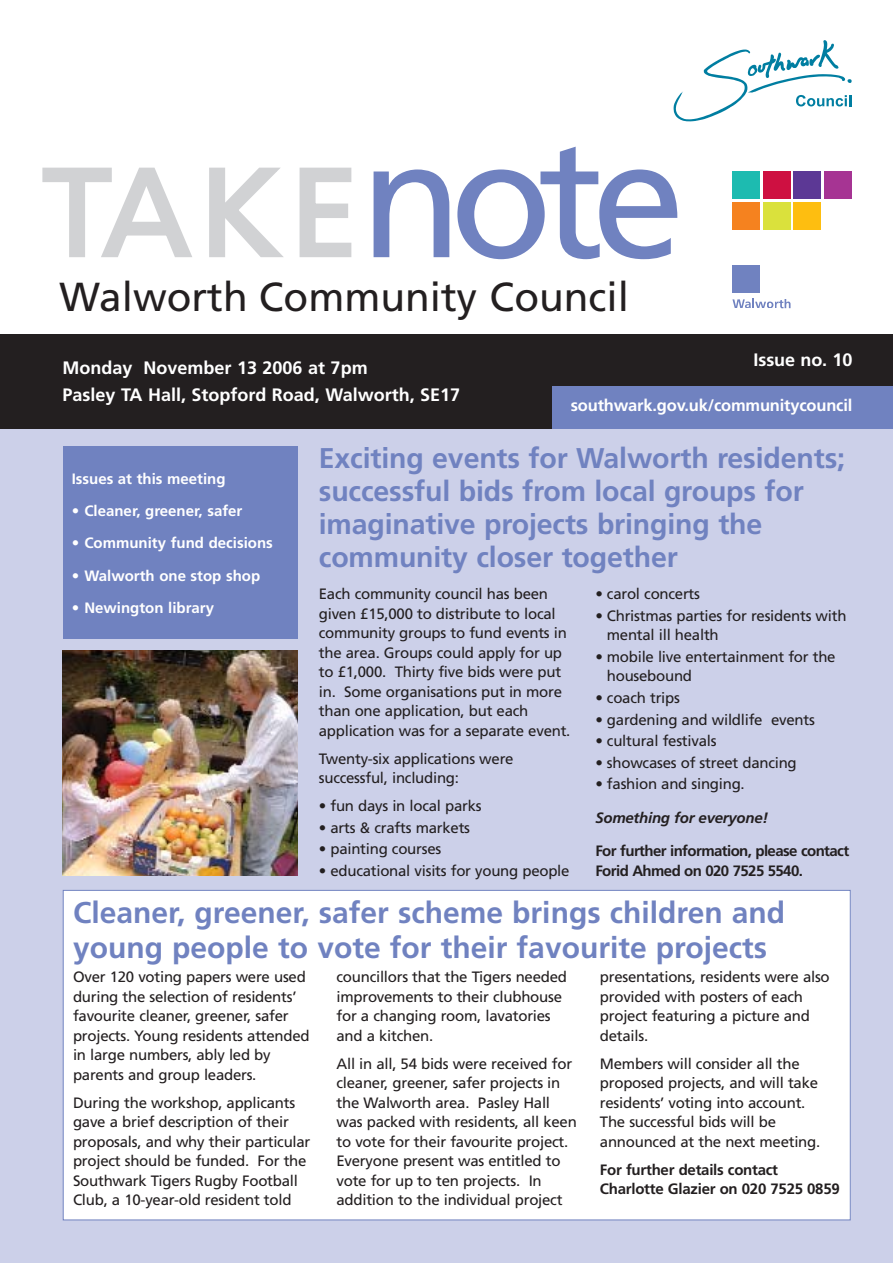
<style>
.page{position:relative;width:893px;height:1263px;background:#fff}
.page>*{position:absolute;margin:0;border:0;box-sizing:border-box;transform-origin:0 0}
.t1{font:123px "Frutiger";color:#d1d2d4}
.t2{font:40.5px "Frutiger";color:#231f20}
.t3{font:700 30px/34.5px "Frutiger";color:#7082c0}
.t4{font:700 28.5px/33px "Frutiger";letter-spacing:-.005em;color:#7082c0}
.t5{font:700 18px "Frutiger";color:#fff}
.t6{font:700 16.5px "Frutiger";letter-spacing:-.01em;color:#fff}
.t7{font:15px/19.5px "Frutiger";letter-spacing:-.015em;color:#231f20}
.t8{font:700 15px "Frutiger";color:#fff}
.t9{font:700 15px/19.5px "Frutiger";letter-spacing:-.04em;color:#231f20}
.t10{font:700 15px/19.5px "Frutiger";letter-spacing:-.015em;color:#231f20}
.t11{font:italic 700 15px "Frutiger";letter-spacing:-.015em;color:#231f20}
.s1{font-size:168px;color:#7082c0}
</style>
<div class="page">
<div style="left:0;top:428px;width:892px;height:835px;background:#ccd0e9"></div>
<div style="left:0;top:334px;width:892px;height:94px;background:#231f20"></div>
<div style="left:553px;top:386px;width:339px;height:42px;background:#7082c0"></div>
<svg style="left:673px;top:40px;width:178px;height:81px"></svg>
<div style="left:732px;top:265px;width:27px;height:27px;background:#7082c0"></div>
<div style="left:793px;top:202px;width:28px;height:28px;background:#febe10"></div>
<div style="left:763px;top:202px;width:27px;height:28px;background:#dae13c"></div>
<div style="left:732px;top:202px;width:27px;height:27px;background:#f5821f"></div>
<div style="left:824px;top:172px;width:27px;height:27px;background:#a63493"></div>
<div style="left:793px;top:172px;width:28px;height:27px;background:#5c3895"></div>
<div style="left:762px;top:172px;width:28px;height:27px;background:#ce1041"></div>
<div style="left:732px;top:172px;width:27px;height:27px;background:#1dbbb0"></div>
<svg style="left:732px;top:299px;width:58px;height:9px"></svg>
<div style="left:63px;top:446px;width:234px;height:193px;background:#7082c0"></div>
<div style="left:63px;top:890px;width:787px;height:330px;background:#fff"></div>
<img style="left:63px;top:651px;width:234px;height:225px">
<h1 class="t1" style="left:43px;top:163px;width:643px">TAKE<span class="s1">note</span></h1>
<h2 class="t2" style="left:59px;top:281px;width:571px">Walworth Community Council</h2>
<p class="t5" style="left:62px;top:360px;width:307px">Monday November 13 2006 at 7pm</p>
<p class="t5" style="left:753px;top:353px;width:100px">Issue no. 10</p>
<p class="t5" style="left:62px;top:387px;width:399px">Pasley TA Hall, Stopford Road, Walworth, SE17</p>
<p class="t6" style="left:570px;top:398px;width:283px">southwark.gov.uk/communitycouncil</p>
<p class="t8" style="left:72px;top:473px;width:155px">Issues at this meeting</p>
<p class="t8" style="left:72px;top:505px;width:172px">• Cleaner, greener, safer</p>
<p class="t8" style="left:72px;top:537px;width:203px">• Community fund decisions</p>
<p class="t8" style="left:72px;top:569px;width:190px">• Walworth one stop shop</p>
<p class="t8" style="left:72px;top:602px;width:144px">• Newington library</p>
<h3 class="t4" style="left:319px;top:444px;width:527px">Exciting events for Walworth residents; successful bids from local groups for imaginative projects bringing the community closer together</h3>
<p class="t7" style="left:319px;top:585px;width:253px">Each community council has been given £15,000 to distribute to local community groups to fund events in the area. Groups could apply for up to £1,000. Thirty five bids were put in. Some organisations put in more than one application, but each application was for a separate event.</p>
<p class="t7" style="left:319px;top:750px;width:196px">Twenty-six applications were successful, including:</p>
<p class="t7" style="left:319px;top:797px;width:164px">• fun days in local parks</p>
<p class="t7" style="left:319px;top:819px;width:153px">• arts &amp; crafts markets</p>
<p class="t7" style="left:319px;top:841px;width:124px">• painting courses</p>
<p class="t7" style="left:319px;top:862px;width:252px">• educational visits for young people</p>
<p class="t7" style="left:595px;top:585px;width:106px">• carol concerts</p>
<p class="t7" style="left:607px;top:607px;width:241px;text-indent:-11px">• Christmas parties for residents with mental ill health</p>
<p class="t7" style="left:607px;top:648px;width:230px;text-indent:-11px">• mobile live entertainment for the housebound</p>
<p class="t7" style="left:595px;top:689px;width:86px">• coach trips</p>
<p class="t7" style="left:595px;top:711px;width:221px">• gardening and wildlife events</p>
<p class="t7" style="left:595px;top:732px;width:123px">• cultural festivals</p>
<p class="t7" style="left:595px;top:754px;width:203px">• showcases of street dancing</p>
<p class="t7" style="left:595px;top:776px;width:151px">• fashion and singing.</p>
<p class="t11" style="left:595px;top:812px;width:174px">Something for everyone!</p>
<p class="t9" style="left:595px;top:842px;width:255px">For further information, please contact<br>Forid Ahmed on 020 7525 5540.</p>
<h3 class="t3" style="left:73px;top:898px;width:713px">Cleaner, greener, safer scheme brings children and young people to vote for their favourite projects</h3>
<p class="t7" style="left:73px;top:968px;width:238px">Over 120 voting papers were used during the selection of residents’ favourite cleaner, greener, safer projects. Young residents attended in large numbers, ably led by parents and group leaders.</p>
<p class="t7" style="left:73px;top:1094px;width:239px">During the workshop, applicants gave a brief description of their proposals, and why their particular project should be funded. For the Southwark Tigers Rugby Football Club, a 10-year-old resident told</p>
<p class="t7" style="left:336px;top:968px;width:232px">councillors that the Tigers needed improvements to their clubhouse for a changing room, lavatories and a kitchen.</p>
<p class="t7" style="left:336px;top:1055px;width:242px">All in all, 54 bids were received for cleaner, greener, safer projects in the Walworth area. Pasley Hall was packed with residents, all keen to vote for their favourite project.<br>Everyone present was entitled to vote for up to ten projects. In addition to the individual project</p>
<p class="t7" style="left:600px;top:968px;width:231px">presentations, residents were also provided with posters of each project featuring a picture and details.</p>
<p class="t7" style="left:600px;top:1055px;width:222px">Members will consider all the proposed projects, and will take residents’ voting into account.<br>The successful bids will be announced at the next meeting.</p>
<p class="t10" style="left:600px;top:1161px;width:241px">For further details contact<br>Charlotte Glazier on 020 7525 0859</p>
</div>
